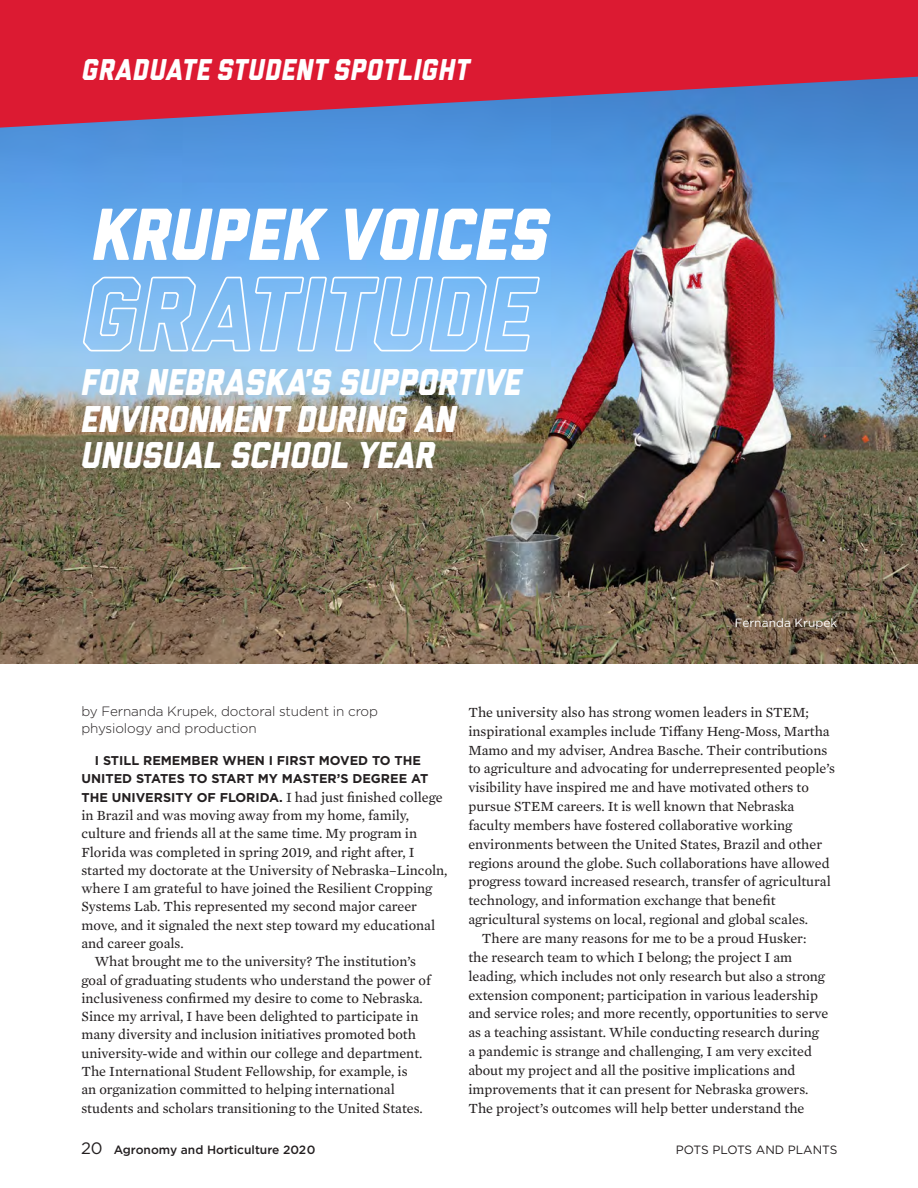
<style>
.page{position:relative;width:918px;height:1188px;background:#fff}
.page>*{position:absolute;margin:0;border:0;box-sizing:border-box;transform-origin:0 0}
.Headline{font:italic 800 104.7px "Liberator Outline";color:#fff}
.Headline-2{font:italic 800 73.5px "Liberator";color:#fff}
.Headline-3{font:italic 800 37.2px/36px "Liberator";color:#fff}
.Headline_2{font:italic 800 30px "Liberator";letter-spacing:.02em;color:#fff}
.Body_Copy{font:14.25px/18.9px "Mercury Text G2";color:#231f20}
.Byline{font:300 13.5px/16.8px "Gotham";letter-spacing:-.01em;color:#231f20}
.Body_Copy-2{font:700 12.75px/18.3px "Gotham";color:#231f20}
.t1{font:500 12px "Gotham";color:#231f20}
.t2{font:12px "Gotham";color:#231f20}
.Photo_cutlines{font:12px "Gotham";color:#fff}
.s1{font-size:37.05px}
.s2{font-family:"Mercury Text G2";font-weight:400;font-size:14.25px}
.s3{font-weight:400;font-size:16.5px}
</style>
<div class="page">
<img style="left:0;top:128px;width:918px;height:535px">
<svg style="left:0;top:0;width:918px;height:128px;background:#bd2f51"></svg>
<p class="Headline_2" style="left:82px;top:54px;width:389px">GRADUATE STUDENT SPOTLIGHT</p>
<p class="Headline-2" style="left:92px;top:195px;width:458px">KRUPEK VOICES</p>
<p class="Headline" style="left:82px;top:257px;width:453px">GRATITUDE</p>
<p class="Headline-3" style="left:82px;top:364px;width:442px"><span class="s1">F</span>OR NEBRASKA’S SUPPORTIVE<br>ENVIRONMENT DURING AN<br>UNUSUAL SCHOOL YEAR</p>
<p class="Photo_cutlines" style="left:735px;top:615px;width:104px">Fernanda Krupek</p>
<p class="Byline" style="left:81px;top:703px;width:298px">by Fernanda Krupek, doctoral student in crop physiology and production</p>
<p class="Body_Copy-2" style="left:81px;top:751px;width:363px;text-indent:14px">I STILL REMEMBER WHEN I FIRST MOVED TO THE<br>UNITED STATES TO START MY MASTER’S DEGREE AT<br>THE UNIVERSITY OF FLORIDA. <span class="s2">I had just finished college</span></p>
<p class="Body_Copy" style="left:81px;top:805px;width:368px;line-height:18.3px">in Brazil and was moving away from my home, family, culture and friends all at the same time. My program in Florida was completed in spring 2019, and right after, I started my doctorate at the University of Nebraska–Lincoln, where I am grateful to have joined the Resilient Cropping Systems Lab. This represented my second major career move, and it signaled the next step toward my educational and career goals.</p>
<p class="Body_Copy" style="left:81px;top:952px;width:351px;line-height:18.3px;text-indent:13px">What brought me to the university? The institution’s goal of graduating students who understand the power of inclusiveness confirmed my desire to come to Nebraska.<br>Since my arrival, I have been delighted to participate in many diversity and inclusion initiatives promoted both university-wide and within our college and department.<br>The International Student Fellowship, for example, is<br>an organization committed to helping international students and scholars transitioning to the United States.</p>
<p class="Body_Copy" style="left:468px;top:702px;width:368px">The university also has strong women leaders in STEM; inspirational examples include Tiffany Heng-Moss, Martha Mamo and my adviser, Andrea Basche. Their contributions to agriculture and advocating for underrepresented people’s visibility have inspired me and have motivated others to pursue STEM careers. It is well known that Nebraska faculty members have fostered collaborative working environments between the United States, Brazil and other regions around the globe. Such collaborations have allowed progress toward increased research, transfer of agricultural technology, and information exchange that benefit agricultural systems on local, regional and global scales.</p>
<p class="Body_Copy" style="left:468px;top:928px;width:361px;text-indent:13px">There are many reasons for me to be a proud Husker: the research team to which I belong; the project I am leading, which includes not only research but also a strong extension component; participation in various leadership and service roles; and more recently, opportunities to serve as a teaching assistant. While conducting research during a pandemic is strange and challenging, I am very excited about my project and all the positive implications and improvements that it can present for Nebraska growers.<br>The project’s outcomes will help better understand the</p>
<p class="t1" style="left:81px;top:1142px;width:236px"><span class="s3">20</span> Agronomy and Horticulture 2020</p>
<p class="t2" style="left:676px;top:1142px;width:163px">POTS PLOTS AND PLANTS</p>
</div>
